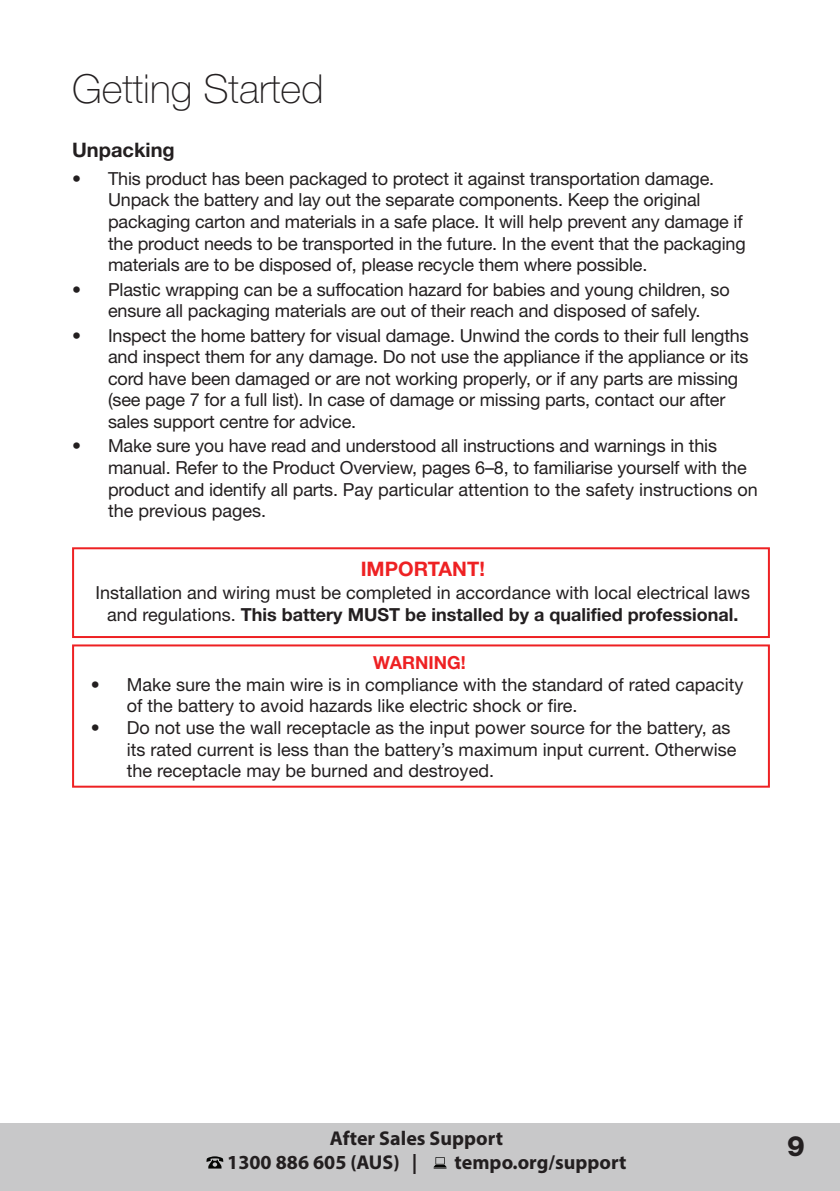
<style>
.page{position:relative;width:840px;height:1191px;background:#fff}
.page>*{position:absolute;margin:0;border:0;box-sizing:border-box;transform-origin:0 0}
.t1{font:100 40px "Helvetica Neue";color:#231f20}
.t2{font:800 28px "Helvetica Neue";color:#231f20}
.t3{font:700 20px/24px "Myriad Pro";color:#231f20}
.t4{font:700 20px "Helvetica Neue";color:#ee2123}
.t5{font:700 20px "Helvetica Neue";color:#231f20}
.t6{font:18px/21.6px "Helvetica Neue";letter-spacing:-.01em;color:#231f20}
.t7{font:700 18px "Helvetica Neue";color:#ee2123}
.s1{font-weight:700}
</style>
<div class="page">
<div style="left:0;top:1123px;width:839px;height:68px;background:#c8c8c9"></div>
<svg style="left:206px;top:1156px;width:17px;height:12px"></svg>
<svg style="left:433px;top:1157px;width:13px;height:11px"></svg>
<div style="left:72px;top:547px;width:697px;height:91px;border:2px solid #ee2123"></div>
<div style="left:72px;top:644px;width:697px;height:143px;border:2px solid #ee2123"></div>
<h1 class="t1" style="left:72px;top:66px;width:253px">Getting Started</h1>
<p class="t5" style="left:72px;top:138px;width:104px">Unpacking</p>
<p class="t6" style="left:108px;top:167px;width:638px;text-indent:-36px">• This product has been packaged to protect it against transportation damage.<br>Unpack the battery and lay out the separate components. Keep the original packaging carton and materials in a safe place. It will help prevent any damage if the product needs to be transported in the future. In the event that the packaging materials are to be disposed of, please recycle them where possible.</p>
<p class="t6" style="left:72px;top:278px;width:658px;text-align:center">• Plastic wrapping can be a suffocation hazard for babies and young children, so ensure all packaging materials are out of their reach and disposed of safely.</p>
<p class="t6" style="left:108px;top:324px;width:641px;text-indent:-36px">• Inspect the home battery for visual damage. Unwind the cords to their full lengths and inspect them for any damage. Do not use the appliance if the appliance or its cord have been damaged or are not working properly, or if any parts are missing (see page 7 for a full list). In case of damage or missing parts, contact our after sales support centre for advice.</p>
<p class="t6" style="left:108px;top:435px;width:651px;text-indent:-36px">• Make sure you have read and understood all instructions and warnings in this manual. Refer to the Product Overview, pages 6–8, to familiarise yourself with the product and identify all parts. Pay particular attention to the safety instructions on the previous pages.</p>
<p class="t4" style="left:360px;top:556px;width:126px">IMPORTANT!</p>
<p class="t6" style="left:95px;top:580px;width:656px;line-height:22.8px;text-align:center">Installation and wiring must be completed in accordance with local electrical laws and regulations. <span class="s1">This battery MUST be installed by a qualified professional.</span></p>
<p class="t7" style="left:373px;top:651px;width:94px">WARNING!</p>
<p class="t6" style="left:127px;top:673px;width:618px;text-indent:-36px">• Make sure the main wire is in compliance with the standard of rated capacity of the battery to avoid hazards like electric shock or fire.</p>
<p class="t6" style="left:127px;top:716px;width:610px;text-indent:-36px">• Do not use the wall receptacle as the input power source for the battery, as its rated current is less than the battery’s maximum input current. Otherwise the receptacle may be burned and destroyed.</p>
<p class="t3" style="left:227px;top:1125px;width:277px;text-indent:102px">After Sales Support<br>1300 886 605 (AUS) |</p>
<p class="t3" style="left:454px;top:1149px;width:173px">tempo.org/support</p>
<h2 class="t2" style="left:786px;top:1129px;width:19px">9</h2>
</div>
